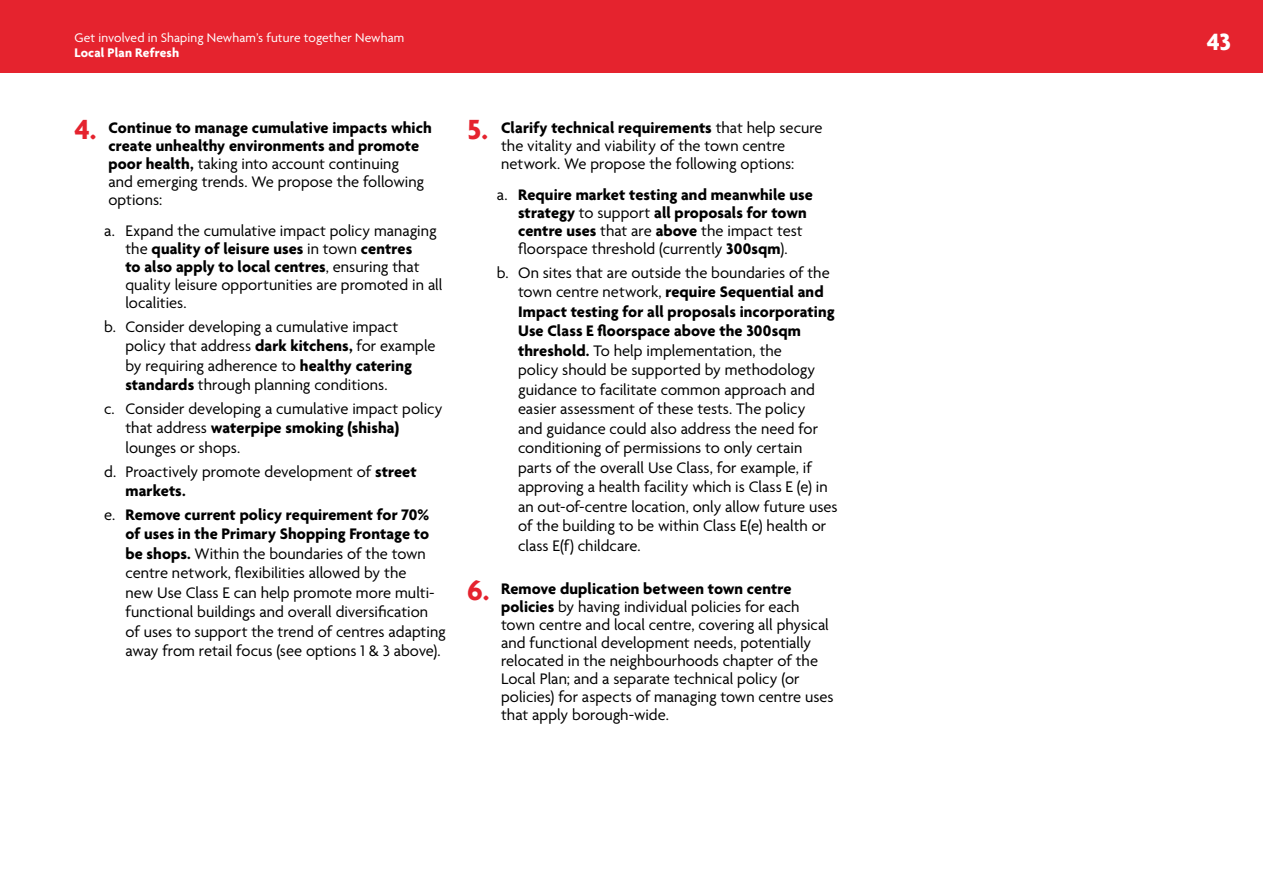
<style>
.page{position:relative;width:1263px;height:893px;background:#fff}
.page>*{position:absolute;margin:0;border:0;box-sizing:border-box;transform-origin:0 0}
.t1{font:700 25.5px "Agenda";color:#fff}
.t2{font:16.5px/19.5px "Agenda";color:#000}
.t3{font:700 16.5px/18px "Agenda";letter-spacing:.005em;color:#000}
.t4{font:13.5px "Agenda";letter-spacing:.01em;color:#fff}
.t5{font:700 13.5px "Agenda";letter-spacing:.01em;color:#fff}
.s1{font-size:30px;color:#e5232e}
.s2{font-weight:400}
.s3{font-weight:700}
.s4{font-weight:700;font-size:30px;color:#e5232e}
</style>
<div class="page">
<div style="left:0;top:0;width:1263px;height:72px;background:#e5232e"></div>
<p class="t4" style="left:74px;top:30px;width:331px">Get involved in Shaping Newham’s future together Newham</p>
<p class="t5" style="left:74px;top:45px;width:106px">Local Plan Refresh</p>
<p class="t3" style="left:108px;top:120px;width:325px;text-indent:-34px"><span class="s1">4.</span> Continue to manage cumulative impacts which create unhealthy environments and promote poor health, <span class="s2">taking into account continuing<br>and emerging trends. We propose the following options:</span></p>
<p class="t2" style="left:125px;top:222px;width:319px;line-height:18px;text-indent:-21px">a. Expand the cumulative impact policy managing the <span class="s3">quality of leisure uses</span> in town <span class="s3">centres<br>to also apply to local centres</span>, ensuring that quality leisure opportunities are promoted in all localities.</p>
<p class="t2" style="left:125px;top:318px;width:312px;text-indent:-21px">b. Consider developing a cumulative impact policy that address <span class="s3">dark kitchens,</span> for example by requiring adherence to <span class="s3">healthy catering standards</span> through planning conditions.</p>
<p class="t2" style="left:125px;top:400px;width:319px;text-indent:-21px">c. Consider developing a cumulative impact policy that address <span class="s3">waterpipe smoking (shisha) </span>lounges or shops.</p>
<p class="t2" style="left:125px;top:463px;width:293px;text-indent:-21px">d. Proactively promote development of <span class="s3">street markets.</span></p>
<p class="t2" style="left:125px;top:506px;width:322px;text-indent:-21px">e. <span class="s3">Remove current policy requirement for 70% of uses in the Primary Shopping Frontage to be shops.</span> Within the boundaries of the town centre network, flexibilities allowed by the<br>new Use Class E can help promote more multi&shy;functional buildings and overall diversification of uses to support the trend of centres adapting away from retail focus (see options 1 &amp; 3 above).</p>
<p class="t2" style="left:467px;top:120px;width:357px;line-height:18px;text-align:center"><span class="s4">5.</span> <span class="s3">Clarify technical requirements</span> that help secure the vitality and viability of the town centre<br>network. We propose the following options:</p>
<p class="t3" style="left:518px;top:186px;width:296px;text-indent:-21px"><span class="s2">a.</span> Require market testing and meanwhile use strategy <span class="s2">to support</span> all proposals for town centre uses <span class="s2">that are</span> above <span class="s2">the impact test floorspace threshold (currently</span> 300sqm<span class="s2">).</span></p>
<p class="t2" style="left:518px;top:263px;width:321px;text-indent:-21px">b. On sites that are outside the boundaries of the town centre network, <span class="s3">require Sequential and Impact testing for all proposals incorporating Use Class E floorspace above the 300sqm threshold.</span> To help implementation, the<br>policy should be supported by methodology guidance to facilitate common approach and easier assessment of these tests. The policy<br>and guidance could also address the need for conditioning of permissions to only certain parts of the overall Use Class, for example, if approving a health facility which is Class E (e) in an out-of-centre location, only allow future uses of the building to be within Class E(e) health or class E(f) childcare.</p>
<p class="t2" style="left:501px;top:581px;width:334px;line-height:18px;text-indent:-34px"><span class="s4">6.</span> <span class="s3">Remove duplication between town centre policies</span> by having individual policies for each town centre and local centre, covering all physical and functional development needs, potentially relocated in the neighbourhoods chapter of the Local Plan; and a separate technical policy (or policies) for aspects of managing town centre uses that apply borough-wide.</p>
<h1 class="t1" style="left:1207px;top:28px;width:26px">43</h1>
</div>
